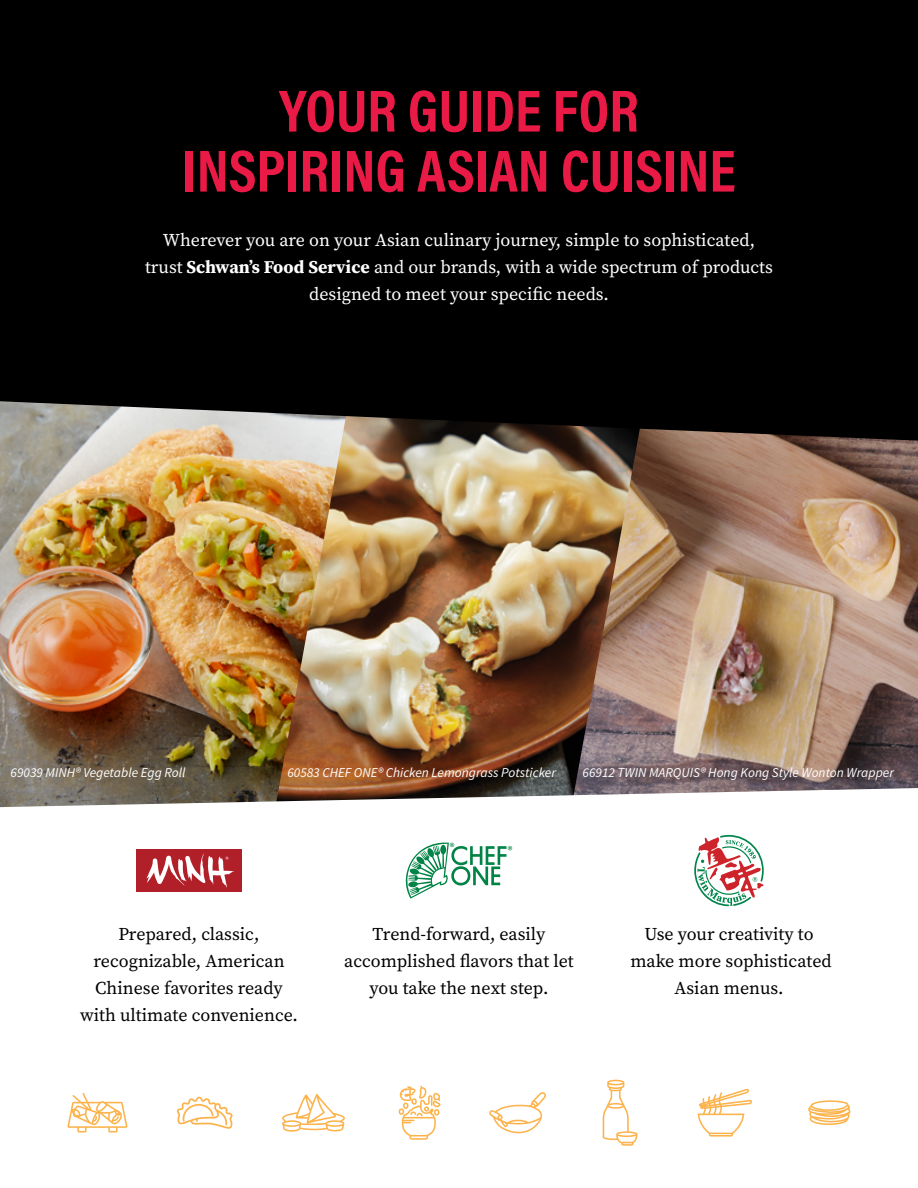
<style>
.page{position:relative;width:918px;height:1188px;background:#fff}
.page>*{position:absolute;margin:0;border:0;box-sizing:border-box;transform-origin:0 0}
.t1{font:700 60px/60px "Acumin Pro Cond";color:#ea1a47;text-align:center}
.t2{font:18px/27px "Source Serif Pro";color:#000;text-align:center}
.t3{font:18px/27px "Source Serif Pro";color:#fff;text-align:center}
.t4{font:italic 13.5px "Source Sans Pro";color:#fff}
.s1{font-weight:700}
</style>
<div class="page">
<img style="left:645px;top:441px;width:273px;height:347px">
<img style="left:0;top:441px;width:273px;height:347px">
<img style="left:273px;top:441px;width:372px;height:347px">
<div style="left:0;top:0;width:918px;height:441px;background:#000"></div>
<svg style="left:0;top:788px;width:918px;height:61px"></svg>
<div style="left:136px;top:849px;width:106px;height:43px;background:#b12029"></div>
<svg style="left:146px;top:853px;width:88px;height:35px"></svg>
<svg style="left:399px;top:839px;width:113px;height:60px"></svg>
<svg style="left:67px;top:1093px;width:60px;height:40px"></svg>
<svg style="left:399px;top:1086px;width:42px;height:54px"></svg>
<svg style="left:282px;top:1094px;width:63px;height:38px"></svg>
<svg style="left:698px;top:1088px;width:54px;height:49px"></svg>
<svg style="left:808px;top:1100px;width:43px;height:25px"></svg>
<svg style="left:177px;top:1096px;width:56px;height:33px"></svg>
<svg style="left:489px;top:1092px;width:57px;height:41px"></svg>
<svg style="left:603px;top:1080px;width:35px;height:66px"></svg>
<svg style="left:694px;top:835px;width:70px;height:71px"></svg>
<h1 class="t1" style="left:182px;top:79px;width:555px">YOUR GUIDE FOR<br>INSPIRING ASIAN CUISINE</h1>
<p class="t3" style="left:145px;top:226px;width:629px">Wherever you are on your Asian culinary journey, simple to sophisticated, trust <span class="s1">Schwan’s Food Service</span> and our brands, with a wide spectrum of products designed to meet your specific needs.</p>
<p class="t4" style="left:11px;top:765px;width:176px">69039 MINH® Vegetable Egg Roll</p>
<p class="t4" style="left:287px;top:765px;width:270px">60583 CHEF ONE® Chicken Lemongrass Potsticker</p>
<p class="t4" style="left:583px;top:765px;width:313px">66912 TWIN MARQUIS® Hong Kong Style Wonton Wrapper</p>
<p class="t2" style="left:80px;top:920px;width:219px">Prepared, classic, recognizable, American<br>Chinese favorites ready with ultimate convenience.</p>
<p class="t2" style="left:344px;top:920px;width:231px">Trend-forward, easily accomplished flavors that let you take the next step.</p>
<p class="t2" style="left:630px;top:920px;width:203px">Use your creativity to make more sophisticated<br>Asian menus.</p>
</div>
